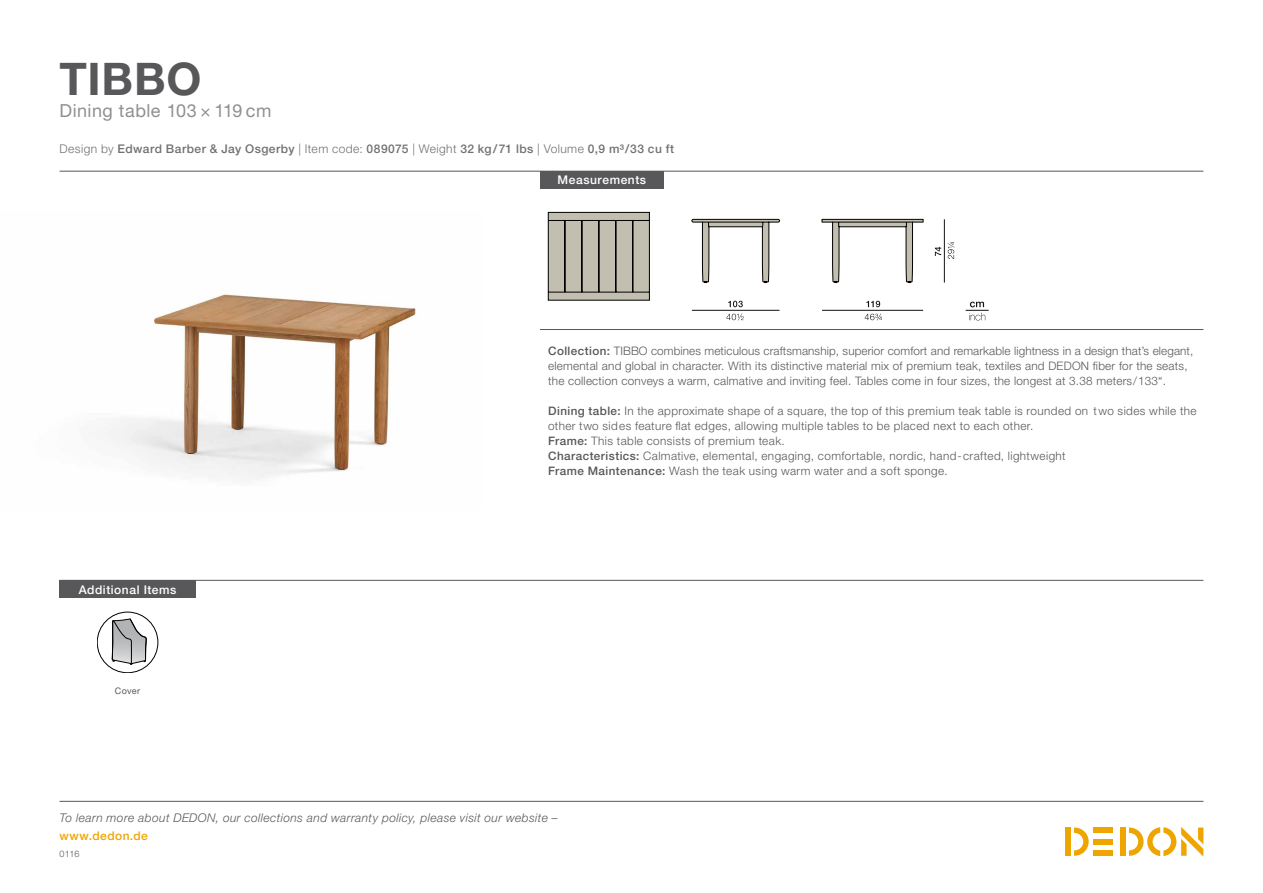
<style>
.page{position:relative;width:1263px;height:893px;background:#fff}
.page>*{position:absolute;margin:0;border:0;box-sizing:border-box;transform-origin:0 0}
.t1{font:700 45px "Helvetica Neue LT";letter-spacing:.015em;color:#58585a}
.t2{font:18px "Helvetica Neue LT";letter-spacing:.025em;color:#928f8f}
.t3{font:500 12px "Helvetica Neue LT";letter-spacing:.04em;color:#727171}
.t4{font:italic 300 12px "Helvetica Neue LT";letter-spacing:.035em;color:#58585a}
.t5{font:500 12px "Helvetica Neue LT";letter-spacing:.045em;color:#fff}
.t6{font:500 12px "Helvetica Neue LT";letter-spacing:.035em;color:#eea500}
.t7{font:300 11.7px/15px "Helvetica Neue LT";letter-spacing:.02em;color:#58585a}
.t8{font:9px "Helvetica Neue LT";letter-spacing:.035em;color:#58585a}
.t9{font:300 9px "Helvetica Neue LT";color:#58585a}
.s1{font-weight:300}
.s2{font-weight:500}
</style>
<div class="page">
<div style="left:1120px;top:827px;width:5px;height:29px;background:#eea500"></div>
<div style="left:1094px;top:827px;width:19px;height:6px;background:#eea500"></div>
<div style="left:1094px;top:850px;width:19px;height:6px;background:#eea500"></div>
<div style="left:1094px;top:839px;width:19px;height:5px;background:#eea500"></div>
<svg style="left:1074px;top:827px;width:15px;height:29px"></svg>
<div style="left:1065px;top:827px;width:6px;height:29px;background:#eea500"></div>
<svg style="left:1129px;top:827px;width:74px;height:29px"></svg>
<hr style="left:60px;top:801px;width:1143px;height:1px;background:#565757">
<img style="left:107px;top:293px;width:310px;height:187px">
<hr style="left:60px;top:580px;width:1143px;height:1px;background:#565757">
<hr style="left:60px;top:171px;width:1143px;height:1px;background:#565757">
<hr style="left:540px;top:329px;width:663px;height:1px;background:#565757">
<div style="left:540px;top:171px;width:124px;height:17px;background:#58585a"></div>
<div style="left:60px;top:580px;width:136px;height:18px;background:#58585a"></div>
<div style="left:97px;top:612px;width:61px;height:61px;border:1px solid #000;border-radius:50%"></div>
<svg style="left:112px;top:619px;width:34px;height:46px"></svg>
<svg style="left:966px;top:302px;width:23px;height:19px"></svg>
<hr style="left:822px;top:310px;width:101px;height:1px;background:#121212">
<svg style="left:865px;top:314px;width:17px;height:6px"></svg>
<svg style="left:935px;top:247px;width:6px;height:9px"></svg>
<svg style="left:947px;top:242px;width:7px;height:17px"></svg>
<hr style="left:944px;top:219px;width:1px;height:64px;background:#121212">
<svg style="left:726px;top:314px;width:18px;height:6px"></svg>
<hr style="left:692px;top:310px;width:87px;height:1px;background:#121212">
<svg style="left:728px;top:301px;width:15px;height:6px"></svg>
<svg style="left:822px;top:219px;width:101px;height:88px"></svg>
<svg style="left:692px;top:219px;width:88px;height:64px"></svg>
<svg style="left:548px;top:212px;width:102px;height:88px;background:#aaa79a"></svg>
<h1 class="t1" style="left:60px;top:51px;width:143px">TIBBO</h1>
<h2 class="t2" style="left:60px;top:100px;width:213px">Dining table 103 × 119 cm</h2>
<p class="t3" style="left:60px;top:142px;width:616px"><span class="s1">Design by</span> Edward Barber &amp; Jay Osgerby <span class="s1">| Item code:</span> 089075 <span class="s1">| Weight</span> 32 kg/71 lbs <span class="s1">| Volume</span> 0,9 m³/33 cu ft</p>
<p class="t5" style="left:558px;top:173px;width:90px">Measurements</p>
<p class="t5" style="left:79px;top:582px;width:99px">Additional Items</p>
<p class="t8" style="left:115px;top:686px;width:27px">Cover</p>
<p class="t7" style="left:548px;top:343px;width:647px"><span class="s2">Collection:</span> TIBBO combines meticulous craftsmanship, superior comfort and remarkable lightness in a design that’s elegant, elemental and global in character. With its distinctive material mix of premium teak, textiles and DEDON fiber for the seats, the collection conveys a warm, calmative and inviting feel. Tables come in four sizes, the longest at 3.38 meters/133“.</p>
<p class="t7" style="left:548px;top:403px;width:650px"><span class="s2">Dining table:</span> In the approximate shape of a square, the top of this premium teak table is rounded on two sides while the other two sides feature flat edges, allowing multiple tables to be placed next to each other.<br><span class="s2">Frame:</span> This table consists of premium teak.<br><span class="s2">Characteristics:</span> Calmative, elemental, engaging, comfortable, nordic, hand-crafted, lightweight<br><span class="s2">Frame Maintenance:</span> Wash the teak using warm water and a soft sponge.</p>
<p class="t4" style="left:60px;top:811px;width:500px">To learn more about DEDON, our collections and warranty policy, please visit our website –</p>
<p class="t6" style="left:60px;top:829px;width:90px">www.dedon.de</p>
<p class="t9" style="left:60px;top:848px;width:21px">0116</p>
</div>
